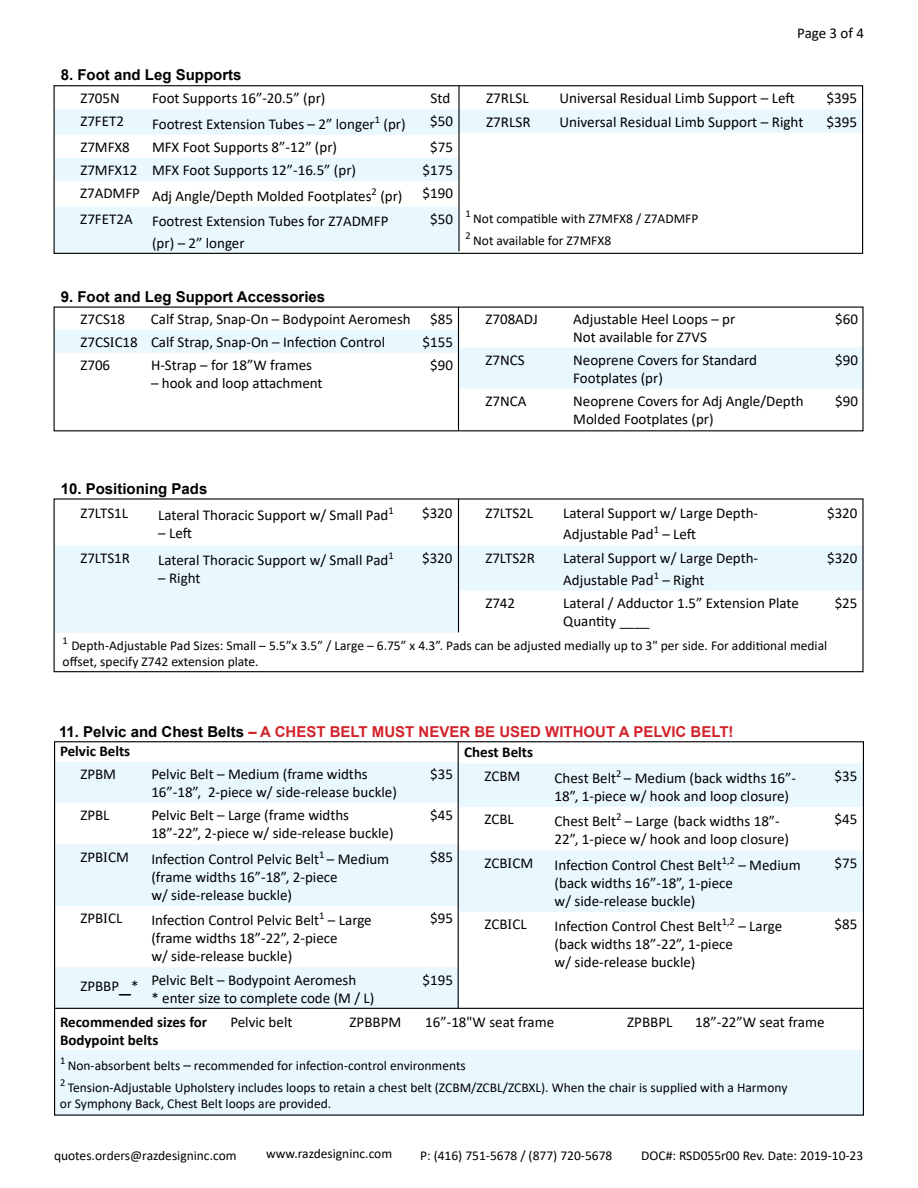
<style>
.page{position:relative;width:918px;height:1188px;background:#fff}
.page>*{position:absolute;margin:0;border:0;box-sizing:border-box;transform-origin:0 0}
.t1{font:15.15px "Calibri";color:#000}
.t2{font:15px/18px "Calibri";color:#000}
.t3{font:700 15px "Arial";color:#000}
.t4{font:700 15px "Arial";color:#d2232a}
.t5{font:700 15px/18px "Calibri";color:#000}
.t6{font:13.5px/21.6px "Calibri";color:#000}
.s1{font-size:15.15px}
.s2{font-family:"Times New Roman";font-size:14.25px}
.s3{color:#000}
.s4{font-size:24px}
.s5{font-size:15px}
</style>
<div class="page">
<svg style="left:54px;top:306px;width:810px;height:123px"></svg>
<svg style="left:56px;top:501px;width:806px;height:132px"></svg>
<svg style="left:56px;top:109px;width:403px;height:143px;fill:#e9f7fe"></svg>
<div style="left:460px;top:109px;width:401px;height:24px;background:#e9f7fe"></div>
<div style="left:54px;top:1051px;width:809px;height:65px;background:#e9f7fe"></div>
<div style="left:459px;top:763px;width:403px;height:44px;background:#e9f7fe"></div>
<svg style="left:56px;top:850px;width:806px;height:201px"></svg>
<svg style="left:56px;top:762px;width:402px;height:246px;fill:#e9f7fe"></svg>
<div style="left:54px;top:498px;width:810px;height:174px;border:1px solid #000"></div>
<hr style="left:458px;top:307px;width:1px;height:123px;background:#000">
<hr style="left:458px;top:499px;width:1px;height:133px;background:#000">
<div style="left:54px;top:85px;width:809px;height:169px;border:1px solid #000"></div>
<hr style="left:458px;top:86px;width:2px;height:165px;background:#000">
<hr style="left:458px;top:742px;width:1px;height:266px;background:#000">
<hr style="left:54px;top:1008px;width:810px;height:1px;background:#000">
<p class="t3" style="left:61px;top:64px;width:182px">8. Foot and Leg Supports</p>
<p class="t2" style="left:80px;top:89px;width:41px">Z705N</p>
<p class="t2" style="left:152px;top:89px;width:175px">Foot Supports 16”-20.5” (pr)</p>
<p class="t2" style="left:431px;top:89px;width:21px">Std</p>
<p class="t2" style="left:80px;top:112px;width:45px">Z7FET2</p>
<p class="t2" style="left:152px;top:114px;width:255px">Footrest Extension Tubes <span class="s1">–</span> 2” longer<sup>1</sup> (pr)</p>
<p class="t2" style="left:430px;top:112px;width:24px">$50</p>
<p class="t2" style="left:80px;top:138px;width:51px">Z7MFX8</p>
<p class="t2" style="left:152px;top:138px;width:187px">MFX Foot Supports 8”-12” (pr)</p>
<p class="t2" style="left:430px;top:138px;width:24px">$75</p>
<p class="t2" style="left:80px;top:161px;width:277px">Z7MFX12 MFX Foot Supports 12”-16.5” (pr)</p>
<p class="t2" style="left:423px;top:161px;width:32px">$175</p>
<p class="t2" style="left:80px;top:186px;width:324px">Z7ADMFP Adj Angle/Depth Molded Footplates<sup>2</sup> (pr)</p>
<p class="t2" style="left:423px;top:184px;width:32px">$190</p>
<p class="t2" style="left:80px;top:210px;width:54px">Z7FET2A</p>
<p class="t2" style="left:152px;top:210px;width:238px;line-height:21.6px">Footrest Extension Tubes for Z7ADMFP (pr) – 2” longer</p>
<p class="t2" style="left:430px;top:210px;width:24px">$50</p>
<p class="t2" style="left:797px;top:24px;width:68px">Page 3 of 4</p>
<p class="t1" style="left:486px;top:88px;width:44px">Z7RLSL</p>
<p class="t1" style="left:559px;top:88px;width:237px">Universal Residual Limb Support – Left</p>
<p class="t1" style="left:826px;top:88px;width:32px">$395</p>
<p class="t1" style="left:486px;top:111px;width:46px">Z7RLSR</p>
<p class="t1" style="left:559px;top:111px;width:246px">Universal Residual Limb Support – Right</p>
<p class="t1" style="left:826px;top:111px;width:32px">$395</p>
<p class="t6" style="left:466px;top:207px;width:234px"><sup>1</sup> Not compatible with Z7MFX8 / Z7ADMFP<br><sup>2</sup> Not available for Z7MFX8</p>
<p class="t3" style="left:61px;top:286px;width:266px">9. Foot and Leg Support Accessories</p>
<p class="t2" style="left:80px;top:309px;width:46px">Z7CS18</p>
<p class="t2" style="left:151px;top:309px;width:261px">Calf Strap, Snap-On – Bodypoint Aeromesh</p>
<p class="t2" style="left:430px;top:309px;width:24px">$85</p>
<p class="t2" style="left:80px;top:332px;width:306px">Z7CS<span class="s2">I</span>C18 Calf Strap, Snap-On – Infection Control</p>
<p class="t2" style="left:423px;top:332px;width:32px">$155</p>
<p class="t2" style="left:80px;top:356px;width:31px">Z706</p>
<p class="t2" style="left:151px;top:356px;width:163px">H-Strap – for 18”W frames</p>
<p class="t2" style="left:151px;top:374px;width:173px">– hook and loop attachment</p>
<p class="t2" style="left:430px;top:356px;width:24px">$90</p>
<p class="t2" style="left:485px;top:309px;width:54px">Z708ADJ</p>
<p class="t2" style="left:573px;top:309px;width:164px">Adjustable Heel Loops – pr<br>Not available for Z7VS</p>
<p class="t2" style="left:835px;top:309px;width:24px">$60</p>
<p class="t2" style="left:485px;top:350px;width:41px">Z7NCS</p>
<p class="t2" style="left:573px;top:350px;width:185px">Neoprene Covers for Standard<br>Footplates (pr)</p>
<p class="t2" style="left:835px;top:350px;width:24px">$90</p>
<p class="t2" style="left:485px;top:392px;width:42px">Z7NCA</p>
<p class="t2" style="left:573px;top:392px;width:232px">Neoprene Covers for Adj Angle/Depth<br>Molded Footplates (pr)</p>
<p class="t2" style="left:835px;top:392px;width:24px">$90</p>
<p class="t3" style="left:61px;top:478px;width:148px">10. Positioning Pads</p>
<p class="t2" style="left:485px;top:504px;width:49px">Z7LTS2L</p>
<p class="t2" style="left:563px;top:502px;width:196px;line-height:21.6px">Lateral Support w/ Large Depth-<br>Adjustable Pad<sup>1</sup> – Left</p>
<p class="t2" style="left:827px;top:504px;width:32px">$320</p>
<p class="t2" style="left:485px;top:549px;width:51px">Z7LTS2R</p>
<p class="t2" style="left:563px;top:547px;width:196px;line-height:21.6px">Lateral Support w/ Large Depth-<br>Adjustable Pad<sup>1</sup> – Right</p>
<p class="t2" style="left:827px;top:549px;width:32px">$320</p>
<p class="t2" style="left:485px;top:594px;width:31px">Z742</p>
<p class="t2" style="left:563px;top:594px;width:237px">Lateral / Adductor 1.5” Extension Plate<br>Quantity ____</p>
<p class="t2" style="left:835px;top:594px;width:24px">$25</p>
<p class="t6" style="left:63px;top:637px;width:766px;line-height:16.2px"><sup>1</sup> Depth-Adjustable Pad Sizes: Small – 5.5”x 3.5” / Large – 6.75” x 4.3”. Pads can be adjusted medially up to 3" per side. For additional medial offset, specify Z742 extension plate.</p>
<p class="t2" style="left:422px;top:504px;width:32px">$320</p>
<p class="t2" style="left:80px;top:504px;width:49px">Z7LTS1L</p>
<p class="t2" style="left:158px;top:506px;width:237px">Lateral Thoracic Support w/ Small Pad<sup>1</sup></p>
<p class="t2" style="left:158px;top:524px;width:35px">– Left</p>
<p class="t2" style="left:422px;top:549px;width:32px">$320</p>
<p class="t2" style="left:80px;top:549px;width:51px">Z7LTS1R</p>
<p class="t2" style="left:158px;top:551px;width:237px">Lateral Thoracic Support w/ Small Pad<sup>1</sup></p>
<p class="t2" style="left:158px;top:569px;width:44px">– Right</p>
<p class="t4" style="left:59px;top:721px;width:676px"><span class="s3">11. Pelvic and Chest Belts</span> – A CHEST BELT MUST NEVER BE USED WITHOUT A PELVIC BELT!</p>
<p class="t5" style="left:60px;top:742px;width:72px">Pelvic Belts</p>
<p class="t2" style="left:80px;top:765px;width:37px">ZPBM</p>
<p class="t2" style="left:151px;top:765px;width:247px">Pelvic Belt – Medium (frame widths<br>16”-18”, 2-piece w/ side-release buckle)</p>
<p class="t2" style="left:430px;top:765px;width:24px">$35</p>
<p class="t2" style="left:80px;top:806px;width:31px">ZPBL</p>
<p class="t2" style="left:151px;top:806px;width:244px">Pelvic Belt – Large (frame widths<br>18”-22”, 2-piece w/ side-release buckle)</p>
<p class="t2" style="left:430px;top:806px;width:24px">$45</p>
<p class="t2" style="left:80px;top:847px;width:50px">ZPB<span class="s2">I</span>CM</p>
<p class="t2" style="left:151px;top:850px;width:239px">Infection Control Pelvic Belt<sup>1</sup> – Medium (frame widths 16”-18”, 2-piece<br>w/ side-release buckle)</p>
<p class="t2" style="left:430px;top:847px;width:24px">$85</p>
<p class="t2" style="left:80px;top:909px;width:43px">ZPB<span class="s2">I</span>CL</p>
<p class="t2" style="left:151px;top:911px;width:222px">Infection Control Pelvic Belt<sup>1</sup> – Large (frame widths 18”-22”, 2-piece<br>w/ side-release buckle)</p>
<p class="t2" style="left:430px;top:909px;width:24px">$95</p>
<p class="t2" style="left:80px;top:977px;width:60px">ZPBBP<span class="s4">_</span>*</p>
<p class="t2" style="left:151px;top:970px;width:225px">Pelvic Belt – Bodypoint Aeromesh<br>* enter size to complete code (M / L)</p>
<p class="t2" style="left:423px;top:970px;width:32px">$195</p>
<p class="t5" style="left:464px;top:743px;width:70px">Chest Belts</p>
<p class="t2" style="left:485px;top:766px;width:37px">ZCBM</p>
<p class="t2" style="left:555px;top:769px;width:243px">Chest Belt<sup>2</sup> – Medium (back widths 16”-<br>18”, 1-piece w/ hook and loop closure)</p>
<p class="t2" style="left:834px;top:766px;width:24px">$35</p>
<p class="t2" style="left:485px;top:810px;width:31px">ZCBL</p>
<p class="t2" style="left:555px;top:812px;width:236px">Chest Belt<sup>2</sup> – Large (back widths 18”-<br>22”, 1-piece w/ hook and loop closure)</p>
<p class="t2" style="left:835px;top:810px;width:24px">$45</p>
<p class="t2" style="left:485px;top:853px;width:50px">ZCB<span class="s2">I</span>CM</p>
<p class="t2" style="left:555px;top:856px;width:248px">Infection Control Chest Belt<sup>1,2</sup> – Medium (back widths 16”-18”, 1-piece<br>w/ side-release buckle)</p>
<p class="t2" style="left:834px;top:853px;width:24px">$75</p>
<p class="t2" style="left:485px;top:915px;width:44px">ZCB<span class="s2">I</span>CL</p>
<p class="t2" style="left:555px;top:917px;width:229px">Infection Control Chest Belt<sup>1,2</sup> – Large (back widths 18”-22”, 1-piece<br>w/ side-release buckle)</p>
<p class="t2" style="left:834px;top:915px;width:24px">$85</p>
<p class="t5" style="left:60px;top:1012px;width:149px">Recommended sizes for<br>Bodypoint belts</p>
<p class="t2" style="left:230px;top:1012px;width:64px">Pelvic belt</p>
<p class="t2" style="left:350px;top:1012px;width:53px">ZPBBPM</p>
<p class="t2" style="left:425px;top:1012px;width:130px">16”-18"W seat frame</p>
<p class="t2" style="left:627px;top:1012px;width:47px">ZPBBPL</p>
<p class="t2" style="left:695px;top:1012px;width:131px">18”-22”W seat frame</p>
<p class="t6" style="left:60px;top:1055px;width:729px"><sup>1</sup> Non-absorbent belts <span class="s5">–</span> recommended for infection-control environments<br><sup>2</sup> Tension-Adjustable Upholstery includes loops to retain a chest belt (ZCBM/ZCBL/ZCBXL). When the chair is supplied with a Harmony</p>
<p class="t6" style="left:60px;top:1092px;width:273px">or Symphony Back, Chest Belt loops are provided.</p>
<p class="t6" style="left:54px;top:1144px;width:184px">quotes.orders@razdesigninc.com</p>
<p class="t6" style="left:266px;top:1142px;width:127px">www.razdesigninc.com</p>
<p class="t6" style="left:420px;top:1144px;width:194px">P: (416) 751-5678 / (877) 720-5678</p>
<p class="t6" style="left:641px;top:1144px;width:224px">DOC#: RSD055r00 Rev. Date: 2019-10-23</p>
</div>
